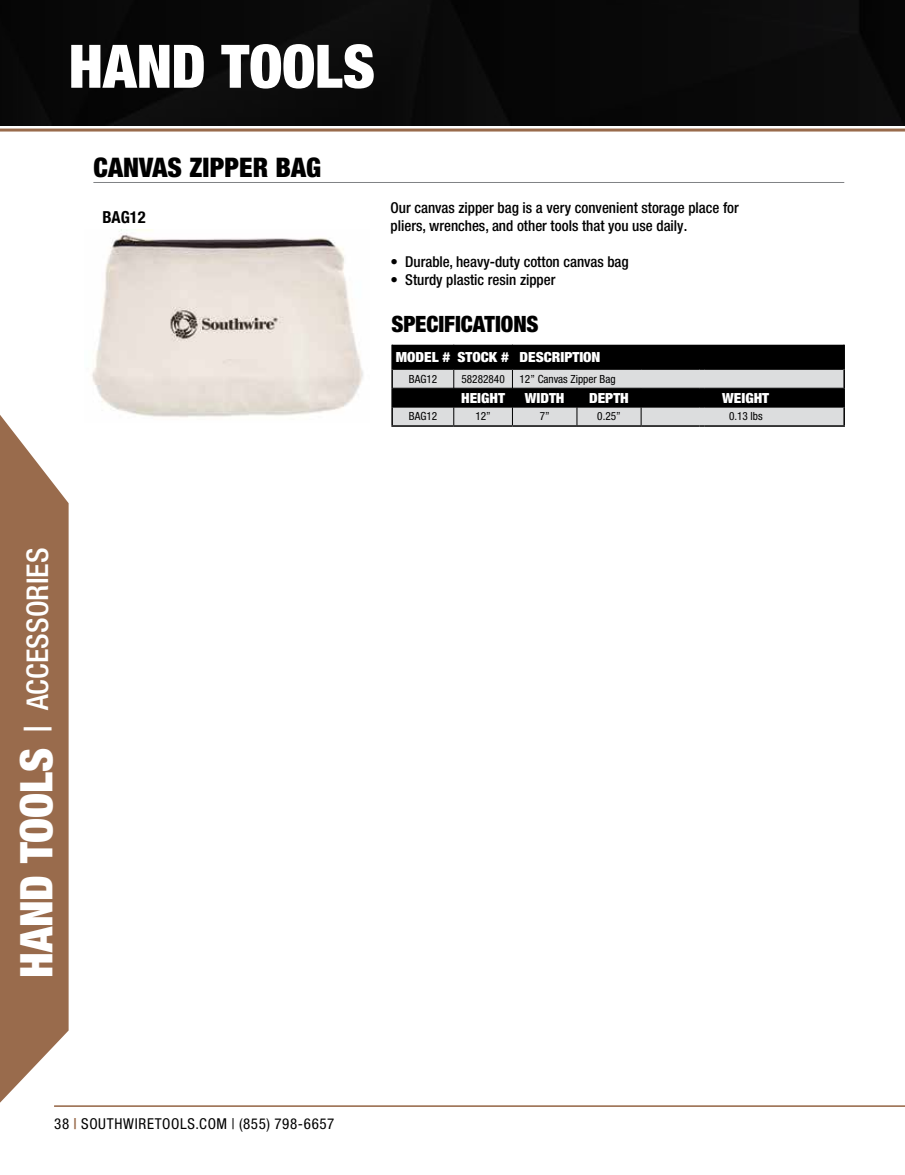
<style>
.page{position:relative;width:905px;height:1175px;background:#fff}
.page>*{position:absolute;margin:0;border:0;box-sizing:border-box;transform-origin:0 0}
.t1{font:900 condensed 60px "Helvetica Neue LT Pro";color:#fff}
.t2{font:500 condensed 30px "Helvetica Neue LT Pro";color:#fff}
.t3{font:900 condensed 27px "Helvetica Neue LT Pro";letter-spacing:.005em;color:#000}
.t4{font:900 condensed 22.5px "Helvetica Neue LT Pro";letter-spacing:-.005em;color:#000}
.t5{font:700 condensed 16.5px "Helvetica Neue";color:#000}
.t6{font:500 condensed 15px/18px "Helvetica Neue LT Pro";color:#000}
.t7{font:condensed 15px "Helvetica Neue LT Pro";letter-spacing:.045em;color:#000}
.t8{font:900 condensed 13.95px "Helvetica Neue LT Pro";color:#fff;scale:1.08 1}
.t9{font:condensed 11.25px "Helvetica Neue LT Std";color:#000}
.s1{font-weight:900;font-size:45px}
.s2{font-size:37.5px}
.s3{font-family:"Trade Gothic LT Std Bd Cn 20";font-stretch:normal;color:#996b4c}
</style>
<div class="page">
<svg style="left:0;top:415px;width:69px;height:692px;background:#a57d62"></svg>
<div style="left:0;top:0;width:904px;height:125px;background:#090909"></div>
<hr style="left:0;top:128px;width:904px;height:3px;background:#996b4c">
<hr style="left:54px;top:1105px;width:850px;height:1px;background:#996b4c">
<hr style="left:93px;top:182px;width:751px;height:1px;background:#808285">
<svg style="left:391px;top:345px;width:453px;height:82px;background:#5f6060"></svg>
<img style="left:91px;top:230px;width:272px;height:187px">
<h1 class="t1" style="left:69px;top:31px;width:308px">HAND TOOLS</h1>
<h3 class="t3" style="left:93px;top:151px;width:229px">CANVAS ZIPPER BAG</h3>
<p class="t5" style="left:102px;top:203px;width:45px">BAG12</p>
<p class="t6" style="left:390px;top:198px;width:350px">Our canvas zipper bag is a very convenient storage place for pliers, wrenches, and other tools that you use daily.</p>
<p class="t6" style="left:390px;top:252px;width:240px">• Durable, heavy-duty cotton canvas bag</p>
<p class="t6" style="left:390px;top:270px;width:166px">• Sturdy plastic resin zipper</p>
<h3 class="t4" style="left:391px;top:311px;width:149px">SPECIFICATIONS</h3>
<p class="t8" style="left:396px;top:349px;width:191px">MODEL # STOCK # DESCRIPTION</p>
<p class="t9" style="left:409px;top:372px;width:30px">BAG12</p>
<p class="t9" style="left:461px;top:372px;width:45px">58282840</p>
<p class="t9" style="left:519px;top:372px;width:97px">12” Canvas Zipper Bag</p>
<p class="t8" style="left:461px;top:390px;width:42px">HEIGHT</p>
<p class="t8" style="left:525px;top:390px;width:38px">WIDTH</p>
<p class="t8" style="left:589px;top:390px;width:38px">DEPTH</p>
<p class="t8" style="left:722px;top:390px;width:45px">WEIGHT</p>
<p class="t9" style="left:409px;top:410px;width:30px">BAG12</p>
<p class="t9" style="left:475px;top:410px;width:17px">12”</p>
<p class="t9" style="left:539px;top:410px;width:11px">7”</p>
<p class="t9" style="left:597px;top:410px;width:25px">0.25”</p>
<p class="t9" style="left:729px;top:410px;width:35px">0.13 lbs</p>
<h2 class="t2" style="left:20px;top:978px;width:432px;rotate:-90deg"><span class="s1">HAND TOOLS</span> <span class="s2">|</span> ACCESSORIES</h2>
<p class="t7" style="left:54px;top:1114px;width:282px">38 <span class="s3">|</span> SOUTHWIRETOOLS.COM | (855) 798-6657</p>
</div>
